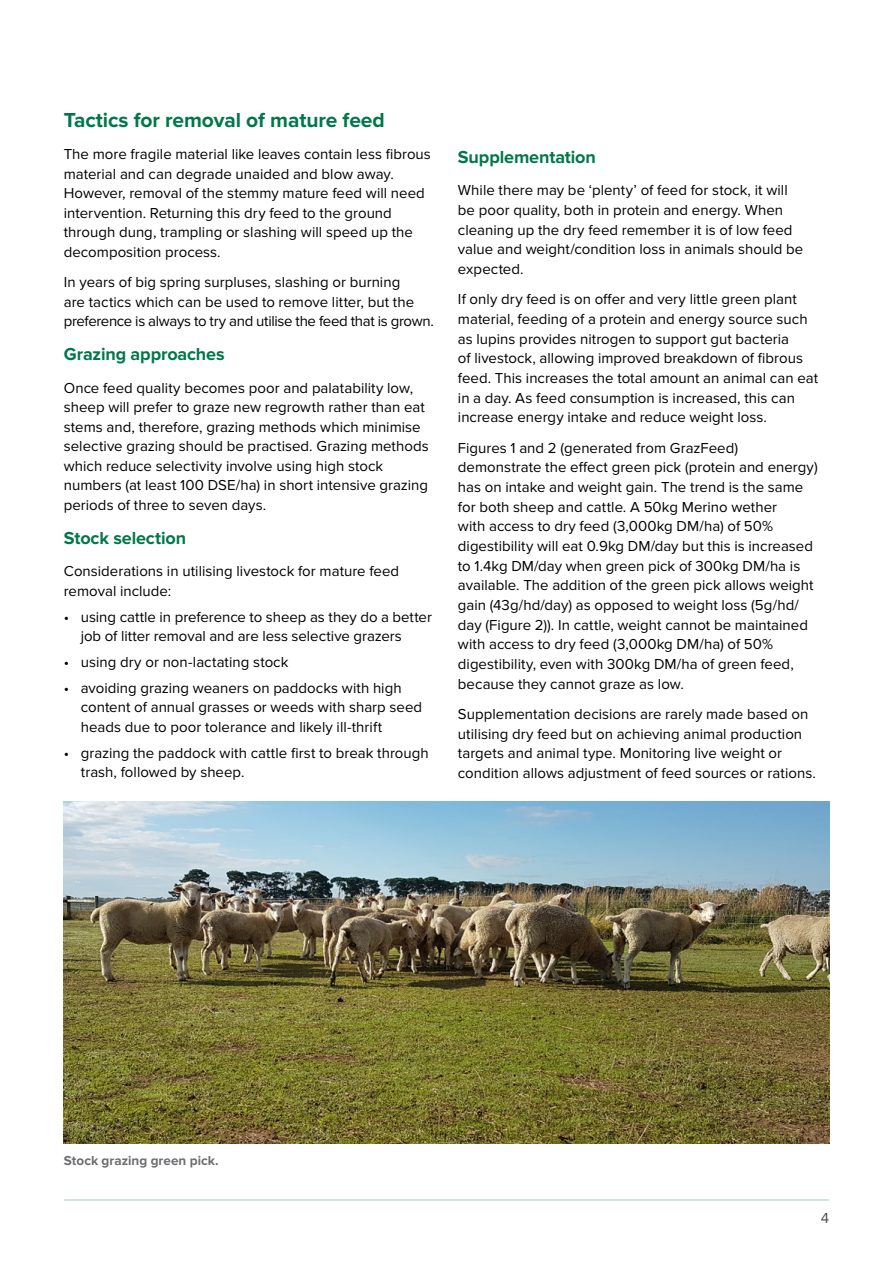
<style>
.page{position:relative;width:893px;height:1263px;background:#fff}
.page>*{position:absolute;margin:0;border:0;box-sizing:border-box;transform-origin:0 0}
.t1{font:700 21px "Proxima Nova";letter-spacing:-.005em;color:#00774a}
.t2{font:700 18px "Proxima Nova";letter-spacing:-.01em;color:#00774a}
.t3{font:15px/19.6px "Proxima Nova";color:#000}
.t4{font:15px "Proxima Nova";color:#4d5054}
.t5{font:700 13.5px "Proxima Nova";color:#6d6e71}
</style>
<div class="page">
<hr style="left:64px;top:1199px;width:765px;height:2px;background:#00774a">
<img style="left:64px;top:801px;width:765px;height:343px">
<h1 class="t1" style="left:64px;top:108px;width:322px">Tactics for removal of mature feed</h1>
<p class="t3" style="left:64px;top:145px;width:369px">The more fragile material like leaves contain less fibrous material and can degrade unaided and blow away.<br>However, removal of the stemmy mature feed will need intervention. Returning this dry feed to the ground through dung, trampling or slashing will speed up the decomposition process.</p>
<p class="t3" style="left:64px;top:273px;width:372px">In years of big spring surpluses, slashing or burning<br>are tactics which can be used to remove litter, but the preference is always to try and utilise the feed that is grown.</p>
<p class="t2" style="left:64px;top:344px;width:162px">Grazing approaches</p>
<p class="t3" style="left:64px;top:378px;width:366px">Once feed quality becomes poor and palatability low, sheep will prefer to graze new regrowth rather than eat stems and, therefore, grazing methods which minimise selective grazing should be practised. Grazing methods which reduce selectivity involve using high stock numbers (at least 100 DSE/ha) in short intensive grazing periods of three to seven days.</p>
<p class="t2" style="left:64px;top:528px;width:124px">Stock selection</p>
<p class="t3" style="left:64px;top:562px;width:337px">Considerations in utilising livestock for mature feed removal include:</p>
<p class="t3" style="left:81px;top:607px;width:353px;text-indent:-17px">• using cattle in preference to sheep as they do a better job of litter removal and are less selective grazers</p>
<p class="t3" style="left:64px;top:653px;width:226px">• using dry or non-lactating stock</p>
<p class="t3" style="left:81px;top:679px;width:343px;text-indent:-17px">• avoiding grazing weaners on paddocks with high content of annual grasses or weeds with sharp seed heads due to poor tolerance and likely ill-thrift</p>
<p class="t3" style="left:81px;top:744px;width:349px;text-indent:-17px">• grazing the paddock with cattle first to break through trash, followed by sheep.</p>
<p class="t2" style="left:458px;top:147px;width:140px">Supplementation</p>
<p class="t3" style="left:458px;top:181px;width:347px">While there may be ‘plenty’ of feed for stock, it will be poor quality, both in protein and energy. When cleaning up the dry feed remember it is of low feed value and weight/condition loss in animals should be expected.</p>
<p class="t3" style="left:458px;top:290px;width:362px">If only dry feed is on offer and very little green plant material, feeding of a protein and energy source such as lupins provides nitrogen to support gut bacteria<br>of livestock, allowing improved breakdown of fibrous feed. This increases the total amount an animal can eat in a day. As feed consumption is increased, this can increase energy intake and reduce weight loss.</p>
<p class="t3" style="left:458px;top:438px;width:361px">Figures 1 and 2 (generated from GrazFeed) demonstrate the effect green pick (protein and energy) has on intake and weight gain. The trend is the same for both sheep and cattle. A 50kg Merino wether<br>with access to dry feed (3,000kg DM/ha) of 50% digestibility will eat 0.9kg DM/day but this is increased to 1.4kg DM/day when green pick of 300kg DM/ha is available. The addition of the green pick allows weight gain (43g/hd/day) as opposed to weight loss (5g/hd/ day (Figure 2)). In cattle, weight cannot be maintained with access to dry feed (3,000kg DM/ha) of 50% digestibility, even with 300kg DM/ha of green feed, because they cannot graze as low.</p>
<p class="t3" style="left:458px;top:705px;width:359px">Supplementation decisions are rarely made based on utilising dry feed but on achieving animal production targets and animal type. Monitoring live weight or condition allows adjustment of feed sources or rations.</p>
<p class="t5" style="left:64px;top:1153px;width:156px">Stock grazing green pick.</p>
<p class="t4" style="left:821px;top:1210px;width:10px">4</p>
</div>
